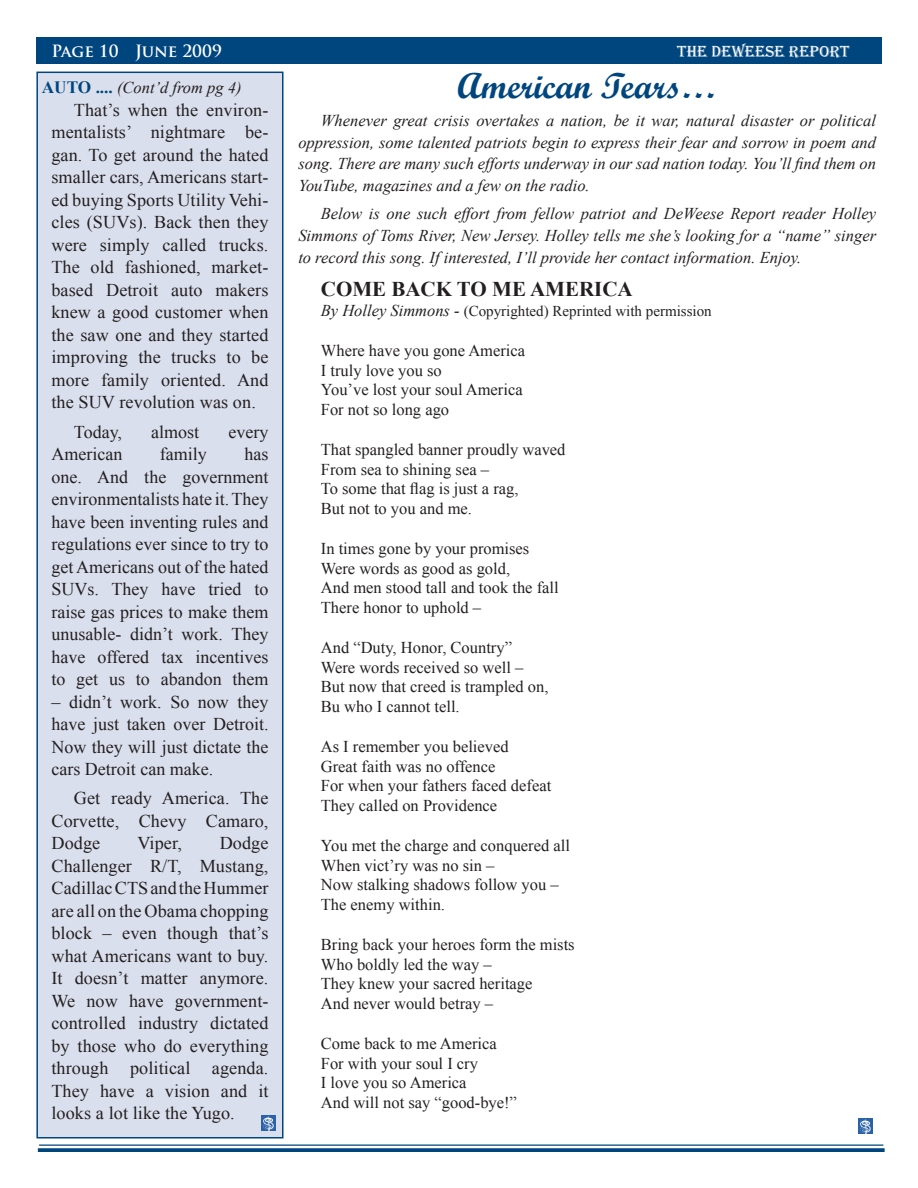
<style>
.page{position:relative;width:918px;height:1188px;background:#fff}
.page>*{position:absolute;margin:0;border:0;box-sizing:border-box;transform-origin:0 0}
.t1{font:36px "Script MT Bold";color:#00467e}
.t2{font:700 21px "Times New Roman";color:#231f20}
.t3{font:18px/22.5px "Times New Roman";letter-spacing:.005em;color:#231f20;text-align:justify}
.t4{font:16.5px/19.8px "Times New Roman";color:#231f20}
.t5{font:italic 16.5px/21.6px "Times New Roman";color:#231f20;text-align:justify}
.t6{font:16.5px "Algerian";color:#fff}
.t7{font:700 16.5px "Trajan Pro";color:#fff}
.t8{font:15px "Times New Roman";color:#231f20}
.s1{font-weight:700;font-style:normal;font-size:17.25px;color:#00467e}
.s2{font-style:italic;font-size:16.5px}
</style>
<div class="page">
<div style="left:37px;top:72px;width:246px;height:1066px;background:#d9dfec"></div>
<div style="left:36px;top:72px;width:248px;height:1066px;border:2px solid #00467e"></div>
<img style="left:262px;top:1115px;width:14px;height:16px">
<img style="left:859px;top:1118px;width:14px;height:16px">
<hr style="left:40px;top:1145px;width:843px;height:1px;background:#00467e">
<svg style="left:40px;top:1148px;width:843px;height:4px;background:#0f5185"></svg>
<div style="left:36px;top:38px;width:846px;height:26px;background:#00467e"></div>
<p class="t7" style="left:51px;top:41px;width:172px">Page 10 June 2009</p>
<p class="t6" style="left:677px;top:43px;width:164px">THE DEWEESE REPORT</p>
<p class="t5" style="left:42px;top:76px;width:201px"><span class="s1">AUTO ....</span> (Cont’d from pg 4)</p>
<p class="t3" style="left:51px;top:98px;width:219px;text-indent:22px">That’s when the environ&shy;mentalists’ nightmare be&shy;gan. To get around the hated smaller cars, Americans start&shy;ed buying Sports Utility Vehi&shy;cles (SUVs). Back then they were simply called trucks.<br>The old fashioned, market&shy;based Detroit auto makers knew a good customer when the saw one and they started improving the trucks to be more family oriented. And the SUV revolution was on.</p>
<p class="t3" style="left:74px;top:420px;width:50px">Today,</p>
<p class="t3" style="left:151px;top:420px;width:50px">almost</p>
<p class="t3" style="left:229px;top:420px;width:41px">every</p>
<p class="t3" style="left:51px;top:443px;width:72px">American</p>
<p class="t3" style="left:160px;top:443px;width:48px">family</p>
<p class="t3" style="left:51px;top:443px;width:219px;text-indent:193px">has one. And the government environmentalists hate it. They have been inventing rules and regulations ever since to try to get Americans out of the hated SUVs. They have tried to raise gas prices to make them unusable- didn’t work. They have offered tax incentives to get us to abandon them</p>
<p class="t3" style="left:51px;top:690px;width:219px">– didn’t work. So now they have just taken over Detroit.<br>Now they will just dictate the cars Detroit can make.</p>
<p class="t3" style="left:51px;top:787px;width:219px;text-indent:22px">Get ready America. The Corvette, Chevy Camaro, Dodge</p>
<p class="t3" style="left:51px;top:832px;width:219px;text-indent:168px">Dodge Challenger R/T, Mustang, Cadillac CTS and the Hummer are all on the Obama chopping block – even though that’s what Americans want to buy.<br>It doesn’t matter anymore.<br>We now have government&shy;controlled industry dictated by those who do everything through political agenda.<br>They have a vision and it looks a lot like the Yugo.</p>
<p class="t3" style="left:138px;top:832px;width:46px">Viper,</p>
<h1 class="t1" style="left:458px;top:64px;width:261px">American Tears…</h1>
<p class="t5" style="left:298px;top:110px;width:579px;text-indent:22px">Whenever great crisis overtakes a nation, be it war, natural disaster or political oppression, some talented patriots begin to express their fear and sorrow in poem and song. There are many such efforts underway in our sad nation today. You’ll find them on YouTube, magazines and a few on the radio.</p>
<p class="t5" style="left:298px;top:203px;width:579px;text-indent:22px">Below is one such effort from fellow patriot and DeWeese Report reader Holley Simmons of Toms River, New Jersey. Holley tells me she’s looking for a “name” singer to record this song. If interested, I’ll provide her contact information. Enjoy.</p>
<p class="t2" style="left:321px;top:275px;width:313px">COME BACK TO ME AMERICA</p>
<p class="t8" style="left:321px;top:301px;width:392px"><span class="s2">By Holley Simmons -</span> (Copyrighted) Reprinted with permission</p>
<p class="t4" style="left:321px;top:340px;width:206px">Where have you gone America<br>I truly love you so<br>You’ve lost your soul America<br>For not so long ago</p>
<p class="t4" style="left:321px;top:439px;width:246px">That spangled banner proudly waved<br>From sea to shining sea –<br>To some that flag is just a rag,<br>But not to you and me.</p>
<p class="t4" style="left:321px;top:538px;width:239px">In times gone by your promises<br>Were words as good as gold,<br>And men stood tall and took the fall<br>There honor to uphold –</p>
<p class="t4" style="left:321px;top:637px;width:229px">And “Duty, Honor, Country”<br>Were words received so well –<br>But now that creed is trampled on,<br>Bu who I cannot tell.</p>
<p class="t4" style="left:321px;top:736px;width:232px">As I remember you believed<br>Great faith was no offence<br>For when your fathers faced defeat<br>They called on Providence</p>
<p class="t4" style="left:321px;top:835px;width:251px">You met the charge and conquered all<br>When vict’ry was no sin –<br>Now stalking shadows follow you –<br>The enemy within.</p>
<p class="t4" style="left:321px;top:934px;width:255px">Bring back your heroes form the mists<br>Who boldly led the way –<br>They knew your sacred heritage<br>And never would betray –</p>
<p class="t4" style="left:321px;top:1033px;width:198px">Come back to me America<br>For with your soul I cry<br>I love you so America<br>And will not say “good-bye!”</p>
</div>
